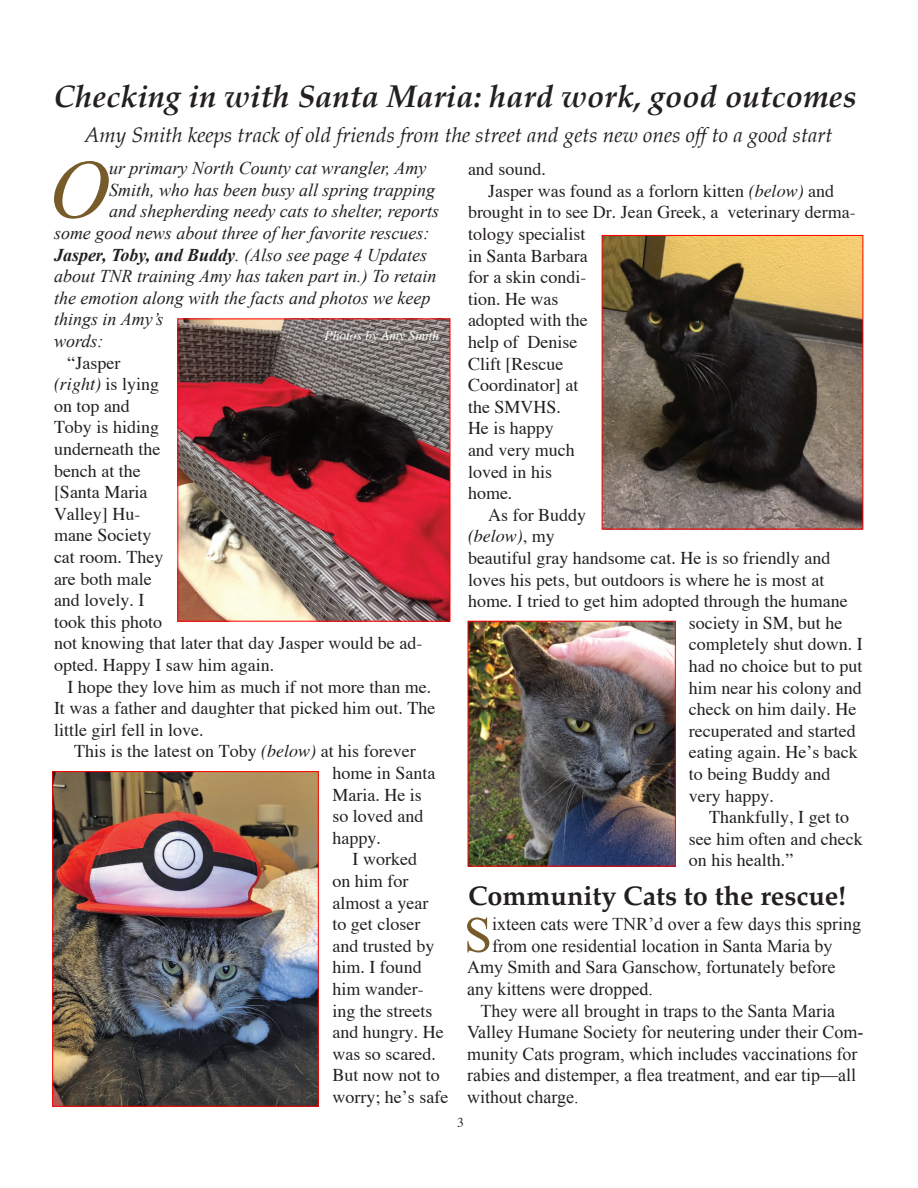
<style>
.page{position:relative;width:918px;height:1188px;background:#fff}
.page>*{position:absolute;margin:0;border:0;box-sizing:border-box;transform-origin:0 0}
.Body_Text{font:italic 83.25px "Times New Roman";color:#785b2a}
.Body_Text-2{font:50.55px "Times New Roman";color:#785b2a}
.Body_Text-3{font:italic 700 31.5px "Palatino";color:#231f20}
.Body_Text-4{font:700 27px "Palatino";color:#231f20}
.Body_Text_2{font:italic 21px "Palatino";color:#231f20}
.Body_Text-5{font:18px/21.6px "Times";color:#231f20}
.Body_Text-6{font:18px/21.6px "Times New Roman";color:#231f20}
.Body_Text-7{font:italic 18px "Times New Roman";color:#231f20}
.Body_Text-8{font:italic 18px "Times";color:#231f20}
.t1{font:italic 13.5px "Times";color:#fff}
.t2{font:13.5px "Times";color:#231f20}
.s1{font-style:italic}
.s2{font-style:normal}
.s3{font-weight:700}
</style>
<div class="page">
<img style="left:179px;top:321px;width:269px;height:299px">
<div style="left:177px;top:319px;width:273px;height:303px;border:1px solid #f00"></div>
<img style="left:54px;top:773px;width:263px;height:332px">
<div style="left:52px;top:771px;width:267px;height:336px;border:1px solid #f00"></div>
<img style="left:604px;top:237px;width:257px;height:290px">
<div style="left:602px;top:235px;width:261px;height:294px;border:1px solid #f00"></div>
<img style="left:470px;top:623px;width:204px;height:242px">
<div style="left:468px;top:621px;width:208px;height:246px;border:1px solid #f00"></div>
<p class="Body_Text-3" style="left:54px;top:70px;width:804px">Checking in with Santa Maria: hard work, good outcomes</p>
<p class="Body_Text_2" style="left:84px;top:117px;width:750px">Amy Smith keeps track of old friends from the street and gets new ones off to a good start</p>
<p class="Body_Text-5" style="left:468px;top:158px;width:79px">and sound.</p>
<p class="Body_Text-5" style="left:468px;top:180px;width:389px;text-indent:20px">Jasper was found as a forlorn kitten <span class="s1">(below)</span> and brought in to see Dr. Jean Greek, a veterinary derma&shy;tology specialist<br>in Santa Barbara<br>for a skin condi-<br>tion. He was<br>adopted with the<br>help of Denise<br>Clift [Rescue<br>Coordinator] at<br>the SMVHS.<br>He is happy<br>and very much<br>loved in his<br>home.</p>
<p class="Body_Text-5" style="left:488px;top:504px;width:99px">As for Buddy</p>
<p class="Body_Text-8" style="left:468px;top:521px;width:88px">(below)<span class="s2">, my</span></p>
<p class="Body_Text-5" style="left:468px;top:547px;width:364px">beautiful gray handsome cat. He is so friendly and</p>
<p class="Body_Text-5" style="left:468px;top:568px;width:358px">loves his pets, but outdoors is where he is most at</p>
<p class="Body_Text-5" style="left:468px;top:590px;width:381px">home. I tried to get him adopted through the humane</p>
<p class="Body_Text-5" style="left:689px;top:612px;width:155px">society in SM, but he</p>
<p class="Body_Text-5" style="left:689px;top:633px;width:175px">completely shut down. I</p>
<p class="Body_Text-5" style="left:689px;top:655px;width:175px">had no choice but to put</p>
<p class="Body_Text-5" style="left:689px;top:676px;width:174px">him near his colony and</p>
<p class="Body_Text-5" style="left:689px;top:698px;width:169px">check on him daily. He</p>
<p class="Body_Text-5" style="left:689px;top:720px;width:168px">recuperated and started</p>
<p class="Body_Text-5" style="left:689px;top:741px;width:170px">eating again. He’s back</p>
<p class="Body_Text-5" style="left:689px;top:763px;width:143px">to being Buddy and</p>
<p class="Body_Text-5" style="left:689px;top:784px;width:86px">very happy.</p>
<p class="Body_Text-5" style="left:689px;top:806px;width:175px;text-indent:20px">Thankfully, I get to see him often and check on his health.”</p>
<p class="Body_Text-4" style="left:468px;top:873px;width:379px">Community Cats to the rescue!</p>
<p class="Body_Text" style="left:49px;top:132px;width:62px">O</p>
<p class="Body_Text-7" style="left:109px;top:156px;width:319px">ur primary North County cat wrangler, Amy</p>
<p class="Body_Text-7" style="left:109px;top:177px;width:328px">Smith, who has been busy all spring trapping</p>
<p class="Body_Text-7" style="left:109px;top:199px;width:332px">and shepherding needy cats to shelter, reports</p>
<p class="Body_Text-7" style="left:54px;top:221px;width:377px">some good news about three of her favorite rescues:</p>
<p class="Body_Text-7" style="left:54px;top:242px;width:375px"><span class="s3">Jasper, Toby, and Buddy</span>. (Also see page 4 Updates</p>
<p class="Body_Text-7" style="left:54px;top:264px;width:384px">about TNR training Amy has taken part in.) To retain</p>
<p class="Body_Text-7" style="left:54px;top:285px;width:378px">the emotion along with the facts and photos we keep</p>
<p class="Body_Text-7" style="left:54px;top:307px;width:111px">things in Amy’s</p>
<p class="Body_Text-7" style="left:54px;top:329px;width:51px">words:</p>
<p class="Body_Text-5" style="left:54px;top:351px;width:370px;text-indent:14px">“Jasper<br><span class="s1">(right)</span> is lying<br>on top and<br>Toby is hiding<br>underneath the<br>bench at the<br>[Santa Maria<br>Valley] Hu-<br>mane Society<br>cat room. They<br>are both male<br>and lovely. I<br>took this photo<br>not knowing that later that day Jasper would be ad&shy;opted. Happy I saw him again.</p>
<p class="Body_Text-5" style="left:54px;top:675px;width:383px;text-indent:14px">I hope they love him as much if not more than me.<br>It was a father and daughter that picked him out. The little girl fell in love.</p>
<p class="Body_Text-5" style="left:332px;top:740px;width:104px;text-indent:-258px">This is the latest on Toby <span class="s1">(below)</span> at his forever home in Santa<br>Maria. He is so loved and happy.</p>
<p class="Body_Text-5" style="left:332px;top:848px;width:117px;text-indent:20px">I worked<br>on him for almost a year<br>to get closer and trusted by him. I found him wander&shy;ing the streets and hungry. He was so scared.<br>But now not to worry; he’s safe</p>
<p class="t1" style="left:324px;top:323px;width:116px">Photos by Amy Smith</p>
<p class="Body_Text-2" style="left:464px;top:901px;width:30px">S</p>
<p class="Body_Text-6" style="left:492px;top:913px;width:371px">ixteen cats were TNR’d over a few days this spring</p>
<p class="Body_Text-6" style="left:492px;top:935px;width:342px">from one residential location in Santa Maria by</p>
<p class="Body_Text-6" style="left:467px;top:956px;width:370px">Amy Smith and Sara Ganschow, fortunately before</p>
<p class="Body_Text-6" style="left:467px;top:978px;width:187px">any kittens were dropped.</p>
<p class="Body_Text-6" style="left:467px;top:999px;width:398px;text-indent:14px">They were all brought in traps to the Santa Maria Valley Humane Society for neutering under their Com&shy;munity Cats program, which includes vaccinations for rabies and distemper, a flea treatment, and ear tip—all without charge.</p>
<p class="t2" style="left:457px;top:1115px;width:8px">3</p>
</div>
